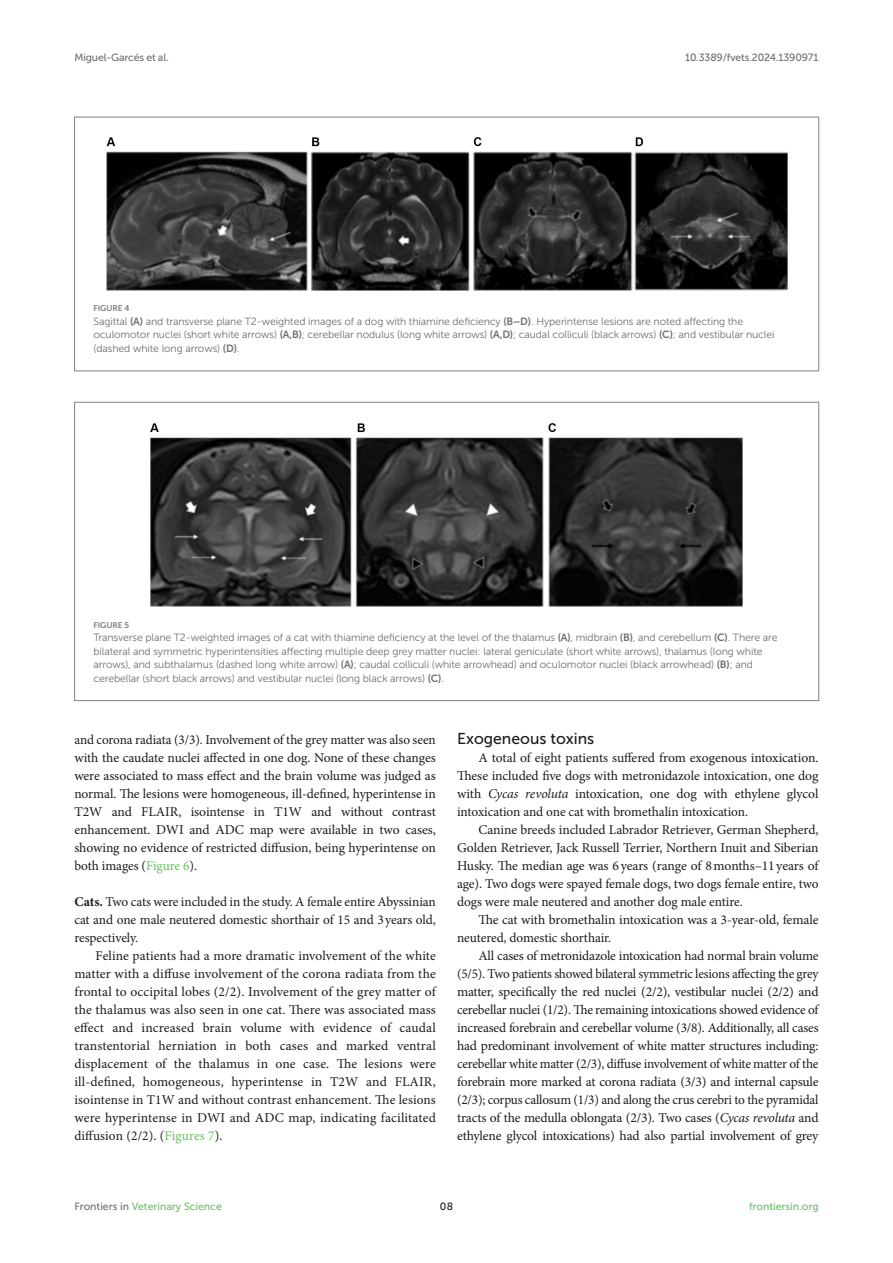
<style>
.page{position:relative;width:893px;height:1263px;background:#fff}
.page>*{position:absolute;margin:0;border:0;box-sizing:border-box;transform-origin:0 0}
.HEAD_3{font:15.75px "Museo Sans 500";color:#1b1c1b}
.TEXT{font:13.5px/18px "Minion Pro";letter-spacing:-.005em;color:#1b1c1b;text-align:justify}
.TEXT_FLUSH{font:13.5px/18px "Minion Pro";letter-spacing:-.01em;color:#1b1c1b;text-align:justify}
.HEAD_5{font:13.5px/18px "Minion Pro";letter-spacing:-.01em;color:#1b1c1b;text-align:justify}
.FIG_LEG{font:10.5px/13.5px "Museo Sans 300";letter-spacing:-.01em;color:#706f70}
.t1{font:10.5px "Museo Sans 500";letter-spacing:-.015em;color:#706f70}
.t2{font:10.5px "Museo Sans 500";color:#65c161}
.t3{font:10.5px "Museo Sans 500";color:#1b1c1b}
.FIG_HD{font:8.25px "Museo Sans 700";letter-spacing:-.01em;color:#7e7f7f}
.s1{font-family:"Museo Sans 700"}
.s2{color:#65c161}
.s3{font-weight:700}
.s4{font-style:italic}
.s5{color:#706f70}
</style>
<div class="page">
<img style="left:150px;top:423px;width:593px;height:184px">
<img style="left:106px;top:137px;width:682px;height:154px">
<div style="left:74px;top:117px;width:745px;height:254px;border:1px solid #808285"></div>
<p class="t1" style="left:74px;top:51px;width:96px">Miguel-Garcés et al.</p>
<p class="t1" style="left:685px;top:51px;width:135px">10.3389/fvets.2024.1390971</p>
<p class="FIG_HD" style="left:94px;top:304px;width:37px">FIGURE 4</p>
<p class="FIG_LEG" style="left:94px;top:315px;width:683px">Sagittal <span class="s1">(A)</span> and transverse plane T2-weighted images of a dog with thiamine deficiency <span class="s1">(B–D)</span>. Hyperintense lesions are noted affecting the oculomotor nuclei (short white arrows) <span class="s1">(A,B)</span>; cerebellar nodulus (long white arrows) <span class="s1">(A,D)</span>; caudal colliculi (black arrows) <span class="s1">(C)</span>; and vestibular nuclei (dashed white long arrows) <span class="s1">(D)</span>.</p>
<p class="FIG_HD" style="left:94px;top:620px;width:37px">FIGURE 5</p>
<p class="FIG_LEG" style="left:94px;top:631px;width:685px">Transverse plane T2-weighted images of a cat with thiamine deficiency at the level of the thalamus <span class="s1">(A)</span>, midbrain <span class="s1">(B)</span>, and cerebellum <span class="s1">(C)</span>. There are bilateral and symmetric hyperintensities affecting multiple deep grey matter nuclei: lateral geniculate (short white arrows), thalamus (long white arrows), and subthalamus (dashed long white arrow) <span class="s1">(A)</span>; caudal colliculi (white arrowhead) and oculomotor nuclei (black arrowhead) <span class="s1">(B)</span>; and cerebellar (short black arrows) and vestibular nuclei (long black arrows) <span class="s1">(C)</span>.</p>
<p class="TEXT" style="left:74px;top:731px;width:363px">and corona radiata (3/3). Involvement of the grey matter was also seen with the caudate nuclei affected in one dog. None of these changes were associated to mass effect and the brain volume was judged as normal. The lesions were homogeneous, ill-defined, hyperintense in T2W and FLAIR, isointense in T1W and without contrast enhancement. DWI and ADC map were available in two cases, showing no evidence of restricted diffusion, being hyperintense on both images (<span class="s2">Figure 6</span>).</p>
<p class="HEAD_5" style="left:74px;top:893px;width:363px"><span class="s3">Cats.</span> Two cats were included in the study. A female entire Abyssinian cat and one male neutered domestic shorthair of 15 and 3years old, respectively.</p>
<p class="TEXT" style="left:74px;top:947px;width:363px;text-indent:21px">Feline patients had a more dramatic involvement of the white matter with a diffuse involvement of the corona radiata from the frontal to occipital lobes (2/2). Involvement of the grey matter of the thalamus was also seen in one cat. There was associated mass effect and increased brain volume with evidence of caudal transtentorial herniation in both cases and marked ventral displacement of the thalamus in one case. The lesions were ill-defined, homogeneous, hyperintense in T2W and FLAIR, isointense in T1W and without contrast enhancement. The lesions were hyperintense in DWI and ADC map, indicating facilitated diffusion (2/2). (<span class="s2">Figures 7</span>).</p>
<p class="HEAD_3" style="left:457px;top:730px;width:139px">Exogeneous toxins</p>
<p class="TEXT_FLUSH" style="left:457px;top:749px;width:363px;text-indent:21px">A total of eight patients suffered from exogenous intoxication.<br>These included five dogs with metronidazole intoxication, one dog with <span class="s4">Cycas revoluta</span> intoxication, one dog with ethylene glycol intoxication and one cat with bromethalin intoxication.</p>
<p class="TEXT" style="left:457px;top:821px;width:363px;text-indent:21px">Canine breeds included Labrador Retriever, German Shepherd, Golden Retriever, Jack Russell Terrier, Northern Inuit and Siberian Husky. The median age was 6years (range of 8months–11years of age). Two dogs were spayed female dogs, two dogs female entire, two dogs were male neutered and another dog male entire.</p>
<p class="TEXT" style="left:457px;top:911px;width:363px;text-indent:21px">The cat with bromethalin intoxication was a 3-year-old, female neutered, domestic shorthair.</p>
<p class="TEXT" style="left:457px;top:947px;width:363px;text-indent:21px">All cases of metronidazole intoxication had normal brain volume (5/5). Two patients showed bilateral symmetric lesions affecting the grey matter, specifically the red nuclei (2/2), vestibular nuclei (2/2) and cerebellar nuclei (1/2). The remaining intoxications showed evidence of increased forebrain and cerebellar volume (3/8). Additionally, all cases had predominant involvement of white matter structures including: cerebellar white matter (2/3), diffuse involvement of white matter of the forebrain more marked at corona radiata (3/3) and internal capsule (2/3); corpus callosum (1/3) and along the crus cerebri to the pyramidal tracts of the medulla oblongata (2/3). Two cases (<span class="s4">Cycas revoluta</span> and ethylene glycol intoxications) had also partial involvement of grey</p>
<p class="t2" style="left:74px;top:1200px;width:149px"><span class="s5">Frontiers in</span> Veterinary Science</p>
<p class="t3" style="left:440px;top:1200px;width:15px">08</p>
<p class="t2" style="left:749px;top:1200px;width:71px">frontiersin.org</p>
</div>
